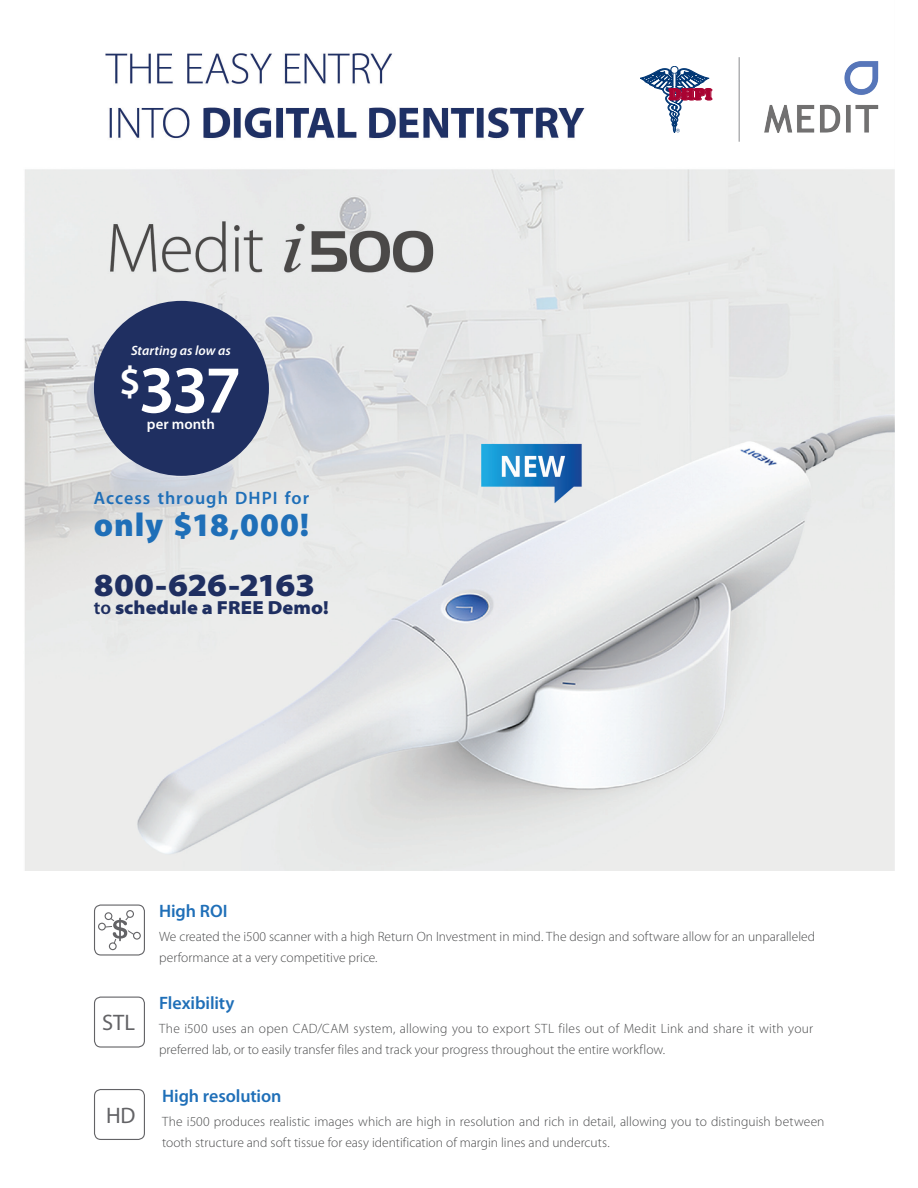
<style>
.page{position:relative;width:918px;height:1188px;background:#fff}
.page>*{position:absolute;margin:0;border:0;box-sizing:border-box;transform-origin:0 0}
.t1{font:600 67.5px "Myriad Pro";color:#fff}
.t2{font:900 33px "Myriad Pro";letter-spacing:.025em;color:#1f6fb8}
.t3{font:900 semi-expanded 32.4px "Myriad Pro";letter-spacing:-.015em;color:#1f2f61}
.t4{font:22.5px "Myriad Pro";color:#636366}
.t5{font:900 semi-expanded 19.05px "Myriad Pro";color:#1f2f61}
.t6{font:600 18px "Myriad Pro";letter-spacing:-.005em;color:#1f6fb8}
.t7{font:600 18px "Myriad Pro";letter-spacing:.06em;color:#1f6fb8}
.t8{font:600 14.85px "Myriad Pro";letter-spacing:.005em;color:#fff}
.t9{font:300 13.5px/21px "Myriad Pro";letter-spacing:.005em;color:#4b4c4d}
.t10{font:italic 600 13.5px "Myriad Pro";letter-spacing:.005em;color:#fff}
.s1{font-weight:600;font-stretch:normal}
</style>
<div class="page">
<img style="left:24px;top:53px;width:870px;height:817px">
<svg style="left:104px;top:911px;width:31px;height:33px"></svg>
<div style="left:126px;top:910px;width:8px;height:8px;border:1px solid #636366;border-radius:50%"></div>
<div style="left:133px;top:932px;width:8px;height:8px;border:1px solid #636366;border-radius:50%"></div>
<div style="left:109px;top:942px;width:8px;height:8px;border:1px solid #636366;border-radius:50%"></div>
<div style="left:98px;top:923px;width:8px;height:7px;border:1px solid #636366;border-radius:50%"></div>
<div style="left:94px;top:905px;width:51px;height:51px;border:1px solid #636366;border-radius:6px"></div>
<img style="left:764px;top:60px;width:115px;height:72px">
<div style="left:94px;top:997px;width:51px;height:51px;border:1px solid #636366;border-radius:6px"></div>
<div style="left:94px;top:1089px;width:51px;height:51px;border:1px solid #636366;border-radius:6px"></div>
<svg style="left:640px;top:66px;width:72px;height:67px"></svg>
<hr style="left:739px;top:57px;width:1px;height:85px;background:#8a8c8f">
<div style="left:94px;top:301px;width:175px;height:175px;background:#1f2f61;border-radius:50%"></div>
<p class="t10" style="left:131px;top:342px;width:101px">Starting as low as</p>
<h1 class="t1" style="left:119px;top:347px;width:124px"><sup>$</sup>337</h1>
<p class="t8" style="left:147px;top:415px;width:70px">per month</p>
<h3 class="t7" style="left:94px;top:487px;width:217px">Access through DHPI for</h3>
<h2 class="t2" style="left:94px;top:506px;width:217px">only $18,000!</h2>
<h3 class="t3" style="left:94px;top:566px;width:222px">800-626-2163</h3>
<h3 class="t5" style="left:94px;top:596px;width:236px"><span class="s1">to</span> schedule a FREE Demo!</h3>
<h3 class="t4" style="left:102px;top:1008px;width:34px">STL</h3>
<h3 class="t4" style="left:106px;top:1102px;width:31px">HD</h3>
<h3 class="t6" style="left:159px;top:900px;width:70px">High ROI</h3>
<p class="t9" style="left:159px;top:927px;width:658px">We created the i500 scanner with a high Return On Investment in mind. The design and software allow for an unparalleled performance at a very competitive price.</p>
<h3 class="t6" style="left:159px;top:992px;width:77px">Flexibility</h3>
<p class="t9" style="left:159px;top:1019px;width:656px">The i500 uses an open CAD/CAM system, allowing you to export STL files out of Medit Link and share it with your preferred lab, or to easily transfer files and track your progress throughout the entire workflow.</p>
<h3 class="t6" style="left:162px;top:1085px;width:121px">High resolution</h3>
<p class="t9" style="left:162px;top:1111px;width:664px">The i500 produces realistic images which are high in resolution and rich in detail, allowing you to distinguish between tooth structure and soft tissue for easy identification of margin lines and undercuts.</p>
</div>
